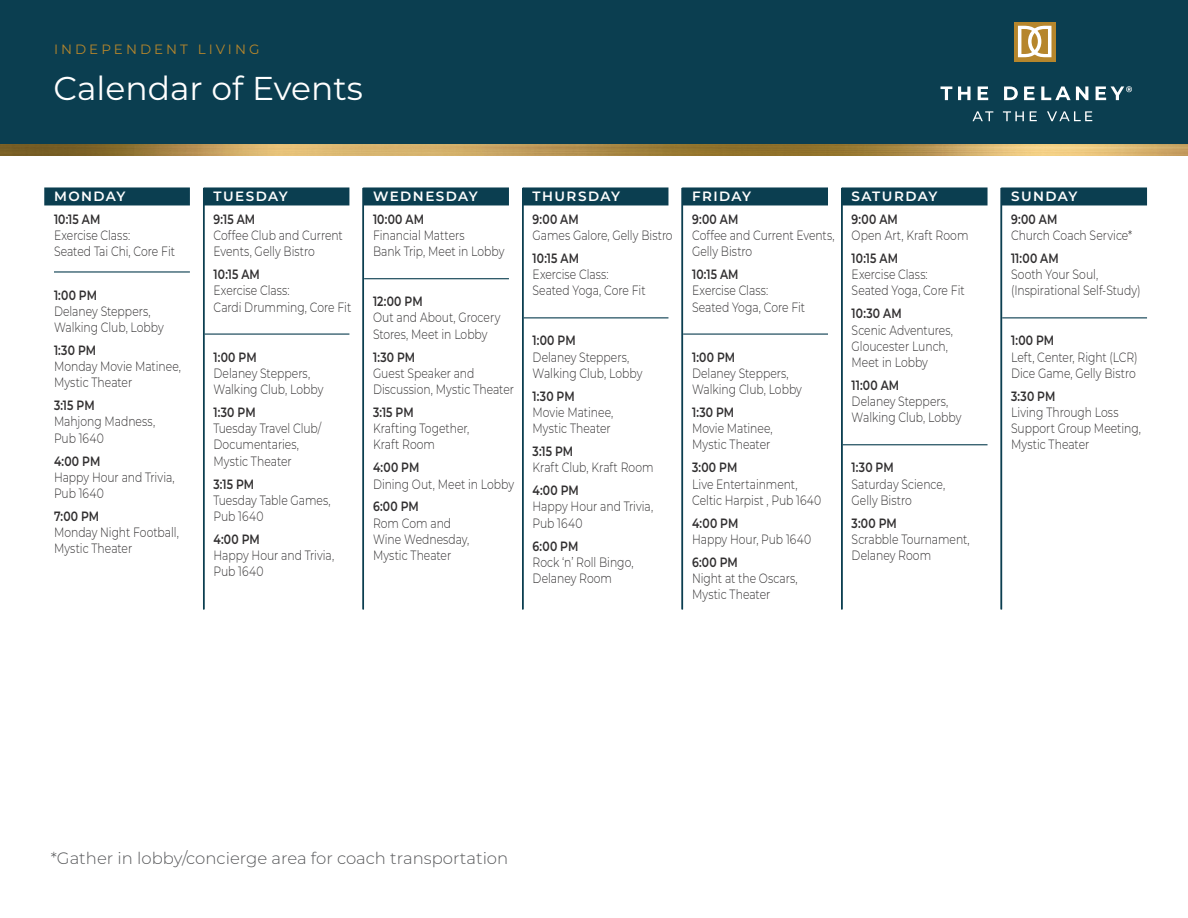
<style>
.page{position:relative;width:1188px;height:918px;background:#fff}
.page>*{position:absolute;margin:0;border:0;box-sizing:border-box;transform-origin:0 0}
.Paragraph_Style_1{font:33px "Montserrat";color:#fff}
.Base_Sans_Grep_21{font:300 16.5px "Montserrat";color:#57585a}
.Paragraph_Style_2{font:300 13.5px/16.2px "Montserrat";color:#312f30;scale:.8 1}
.Day_Of_the_week{font:600 13.5px "Montserrat";letter-spacing:.11em;color:#fff}
.EyeBrow_R{font:13.5px "Montserrat";letter-spacing:.225em;color:#b5862c}
.s1{font-weight:600}
</style>
<div class="page">
<div style="left:0;top:0;width:1188px;height:150px;background:#0b3e50"></div>
<div style="left:44px;top:187px;width:146px;height:18px;background:#0b3e50"></div>
<hr style="left:54px;top:271px;width:136px;height:2px;background:#0b3e50">
<div style="left:204px;top:187px;width:145px;height:18px;background:#0b3e50"></div>
<hr style="left:205px;top:334px;width:144px;height:1px;background:#0b3e50">
<div style="left:363px;top:187px;width:146px;height:18px;background:#0b3e50"></div>
<hr style="left:364px;top:278px;width:145px;height:1px;background:#0b3e50">
<div style="left:523px;top:187px;width:145px;height:18px;background:#0b3e50"></div>
<hr style="left:524px;top:317px;width:144px;height:1px;background:#0b3e50">
<div style="left:682px;top:187px;width:146px;height:18px;background:#0b3e50"></div>
<hr style="left:683px;top:334px;width:145px;height:1px;background:#0b3e50">
<div style="left:842px;top:187px;width:146px;height:18px;background:#0b3e50"></div>
<hr style="left:843px;top:444px;width:145px;height:1px;background:#0b3e50">
<div style="left:1001px;top:187px;width:146px;height:18px;background:#0b3e50"></div>
<hr style="left:1002px;top:317px;width:145px;height:1px;background:#0b3e50">
<hr style="left:203px;top:188px;width:1px;height:421px;background:#0b3e50">
<hr style="left:363px;top:188px;width:1px;height:421px;background:#0b3e50">
<hr style="left:522px;top:188px;width:2px;height:421px;background:#0b3e50">
<hr style="left:682px;top:188px;width:1px;height:421px;background:#0b3e50">
<hr style="left:841px;top:188px;width:2px;height:421px;background:#0b3e50">
<hr style="left:1001px;top:188px;width:1px;height:421px;background:#0b3e50">
<img style="left:0;top:145px;width:1188px;height:11px">
<svg style="left:941px;top:86px;width:11px;height:14px"></svg>
<svg style="left:958px;top:86px;width:13px;height:14px"></svg>
<svg style="left:978px;top:86px;width:10px;height:14px"></svg>
<svg style="left:1004px;top:86px;width:14px;height:14px"></svg>
<svg style="left:1024px;top:86px;width:11px;height:14px"></svg>
<svg style="left:1041px;top:86px;width:47px;height:14px"></svg>
<svg style="left:973px;top:111px;width:20px;height:10px"></svg>
<svg style="left:1003px;top:111px;width:21px;height:10px"></svg>
<svg style="left:1030px;top:111px;width:7px;height:10px"></svg>
<svg style="left:1047px;top:111px;width:45px;height:10px"></svg>
<div style="left:1014px;top:22px;width:42px;height:39px;background:linear-gradient(to right,#b6862c,#b6862c)"></div>
<svg style="left:1018px;top:26px;width:33px;height:31px"></svg>
<svg style="left:1096px;top:86px;width:36px;height:14px"></svg>
<p class="EyeBrow_R" style="left:54px;top:40px;width:207px">INDEPENDENT LIVING</p>
<p class="Paragraph_Style_1" style="left:54px;top:66px;width:311px">Calendar of Events</p>
<p class="Day_Of_the_week" style="left:54px;top:187px;width:73px">MONDAY</p>
<p class="Paragraph_Style_2" style="left:54px;top:211px;width:153px"><span class="s1">10:15 AM<br></span>Exercise Class:<br>Seated Tai Chi, Core Fit</p>
<p class="Paragraph_Style_2" style="left:54px;top:286px;width:139px"><span class="s1">1:00 PM<br></span>Delaney Steppers,<br>Walking Club, Lobby</p>
<p class="Paragraph_Style_2" style="left:54px;top:342px;width:160px"><span class="s1">1:30 PM<br></span>Monday Movie Matinee,<br>Mystic Theater</p>
<p class="Paragraph_Style_2" style="left:54px;top:397px;width:128px"><span class="s1">3:15 PM<br></span>Mahjong Madness,<br>Pub 1640</p>
<p class="Paragraph_Style_2" style="left:54px;top:452px;width:152px"><span class="s1">4:00 PM<br></span>Happy Hour and Trivia,<br>Pub 1640</p>
<p class="Paragraph_Style_2" style="left:54px;top:508px;width:158px"><span class="s1">7:00 PM<br></span>Monday Night Football,<br>Mystic Theater</p>
<p class="Day_Of_the_week" style="left:214px;top:187px;width:76px">TUESDAY</p>
<p class="Paragraph_Style_2" style="left:214px;top:211px;width:163px"><span class="s1">9:15 AM<br></span>Coffee Club and Current<br>Events, Gelly Bistro</p>
<p class="Paragraph_Style_2" style="left:214px;top:266px;width:174px"><span class="s1">10:15 AM<br></span>Exercise Class:<br>Cardi Drumming, Core Fit</p>
<p class="Paragraph_Style_2" style="left:214px;top:348px;width:139px"><span class="s1">1:00 PM<br></span>Delaney Steppers,<br>Walking Club, Lobby</p>
<p class="Paragraph_Style_2" style="left:214px;top:404px;width:136px"><span class="s1">1:30 PM<br></span>Tuesday Travel Club/<br>Documentaries,<br>Mystic Theater</p>
<p class="Paragraph_Style_2" style="left:214px;top:475px;width:148px"><span class="s1">3:15 PM<br></span>Tuesday Table Games,<br>Pub 1640</p>
<p class="Paragraph_Style_2" style="left:214px;top:531px;width:152px"><span class="s1">4:00 PM<br></span>Happy Hour and Trivia,<br>Pub 1640</p>
<p class="Day_Of_the_week" style="left:373px;top:187px;width:106px">WEDNESDAY</p>
<p class="Paragraph_Style_2" style="left:373px;top:211px;width:166px"><span class="s1">10:00 AM<br></span>Financial Matters<br>Bank Trip, Meet in Lobby</p>
<p class="Paragraph_Style_2" style="left:373px;top:293px;width:161px"><span class="s1">12:00 PM<br></span>Out and About, Grocery<br>Stores, Meet in Lobby</p>
<p class="Paragraph_Style_2" style="left:373px;top:348px;width:178px"><span class="s1">1:30 PM<br></span>Guest Speaker and<br>Discussion, Mystic Theater</p>
<p class="Paragraph_Style_2" style="left:373px;top:404px;width:122px"><span class="s1">3:15 PM<br></span>Krafting Together,<br>Kraft Room</p>
<p class="Paragraph_Style_2" style="left:373px;top:459px;width:178px"><span class="s1">4:00 PM<br></span>Dining Out, Meet in Lobby</p>
<p class="Paragraph_Style_2" style="left:373px;top:498px;width:122px"><span class="s1">6:00 PM<br></span>Rom Com and<br>Wine Wednesday,<br>Mystic Theater</p>
<p class="Day_Of_the_week" style="left:533px;top:187px;width:89px">THURSDAY</p>
<p class="Paragraph_Style_2" style="left:533px;top:211px;width:177px"><span class="s1">9:00 AM<br></span>Games Galore, Gelly Bistro</p>
<p class="Paragraph_Style_2" style="left:533px;top:250px;width:143px"><span class="s1">10:15 AM<br></span>Exercise Class:<br>Seated Yoga, Core Fit</p>
<p class="Paragraph_Style_2" style="left:533px;top:332px;width:139px"><span class="s1">1:00 PM<br></span>Delaney Steppers,<br>Walking Club, Lobby</p>
<p class="Paragraph_Style_2" style="left:533px;top:387px;width:102px"><span class="s1">1:30 PM<br></span>Movie Matinee,<br>Mystic Theater</p>
<p class="Paragraph_Style_2" style="left:533px;top:443px;width:153px"><span class="s1">3:15 PM<br></span>Kraft Club, Kraft Room</p>
<p class="Paragraph_Style_2" style="left:533px;top:482px;width:152px"><span class="s1">4:00 PM<br></span>Happy Hour and Trivia,<br>Pub 1640</p>
<p class="Paragraph_Style_2" style="left:533px;top:537px;width:128px"><span class="s1">6:00 PM<br></span>Rock ‘n’ Roll Bingo,<br>Delaney Room</p>
<p class="Day_Of_the_week" style="left:692px;top:187px;width:60px">FRIDAY</p>
<p class="Paragraph_Style_2" style="left:692px;top:211px;width:180px"><span class="s1">9:00 AM<br></span>Coffee and Current Events,<br>Gelly Bistro</p>
<p class="Paragraph_Style_2" style="left:692px;top:266px;width:143px"><span class="s1">10:15 AM<br></span>Exercise Class:<br>Seated Yoga, Core Fit</p>
<p class="Paragraph_Style_2" style="left:692px;top:348px;width:139px"><span class="s1">1:00 PM<br></span>Delaney Steppers,<br>Walking Club, Lobby</p>
<p class="Paragraph_Style_2" style="left:692px;top:404px;width:102px"><span class="s1">1:30 PM<br></span>Movie Matinee,<br>Mystic Theater</p>
<p class="Paragraph_Style_2" style="left:692px;top:459px;width:163px"><span class="s1">3:00 PM<br></span>Live Entertainment,<br>Celtic Harpist , Pub 1640</p>
<p class="Paragraph_Style_2" style="left:692px;top:514px;width:150px"><span class="s1">4:00 PM<br></span>Happy Hour, Pub 1640</p>
<p class="Paragraph_Style_2" style="left:692px;top:554px;width:134px"><span class="s1">6:00 PM<br></span>Night at the Oscars,<br>Mystic Theater</p>
<p class="Day_Of_the_week" style="left:852px;top:187px;width:87px">SATURDAY</p>
<p class="Paragraph_Style_2" style="left:852px;top:211px;width:148px"><span class="s1">9:00 AM<br></span>Open Art, Kraft Room</p>
<p class="Paragraph_Style_2" style="left:852px;top:250px;width:143px"><span class="s1">10:15 AM<br></span>Exercise Class:<br>Seated Yoga, Core Fit</p>
<p class="Paragraph_Style_2" style="left:852px;top:305px;width:128px"><span class="s1">10:30 AM<br></span>Scenic Adventures,<br>Gloucester Lunch,<br>Meet in Lobby</p>
<p class="Paragraph_Style_2" style="left:852px;top:377px;width:139px"><span class="s1">11:00 AM<br></span>Delaney Steppers,<br>Walking Club, Lobby</p>
<p class="Paragraph_Style_2" style="left:852px;top:459px;width:118px"><span class="s1">1:30 PM<br></span>Saturday Science,<br>Gelly Bistro</p>
<p class="Paragraph_Style_2" style="left:852px;top:514px;width:149px"><span class="s1">3:00 PM<br></span>Scrabble Tournament,<br>Delaney Room</p>
<p class="Day_Of_the_week" style="left:1011px;top:187px;width:68px">SUNDAY</p>
<p class="Paragraph_Style_2" style="left:1011px;top:211px;width:153px"><span class="s1">9:00 AM<br></span>Church Coach Service*</p>
<p class="Paragraph_Style_2" style="left:1011px;top:250px;width:164px"><span class="s1">11:00 AM<br></span>Sooth Your Soul, (Inspirational Self-Study)</p>
<p class="Paragraph_Style_2" style="left:1011px;top:332px;width:160px"><span class="s1">1:00 PM<br></span>Left, Center, Right (LCR)<br>Dice Game, Gelly Bistro</p>
<p class="Paragraph_Style_2" style="left:1011px;top:387px;width:164px"><span class="s1">3:30 PM<br></span>Living Through Loss<br>Support Group Meeting,<br>Mystic Theater</p>
<p class="Base_Sans_Grep_21" style="left:51px;top:847px;width:459px">*Gather in lobby/concierge area for coach transportation</p>
</div>
